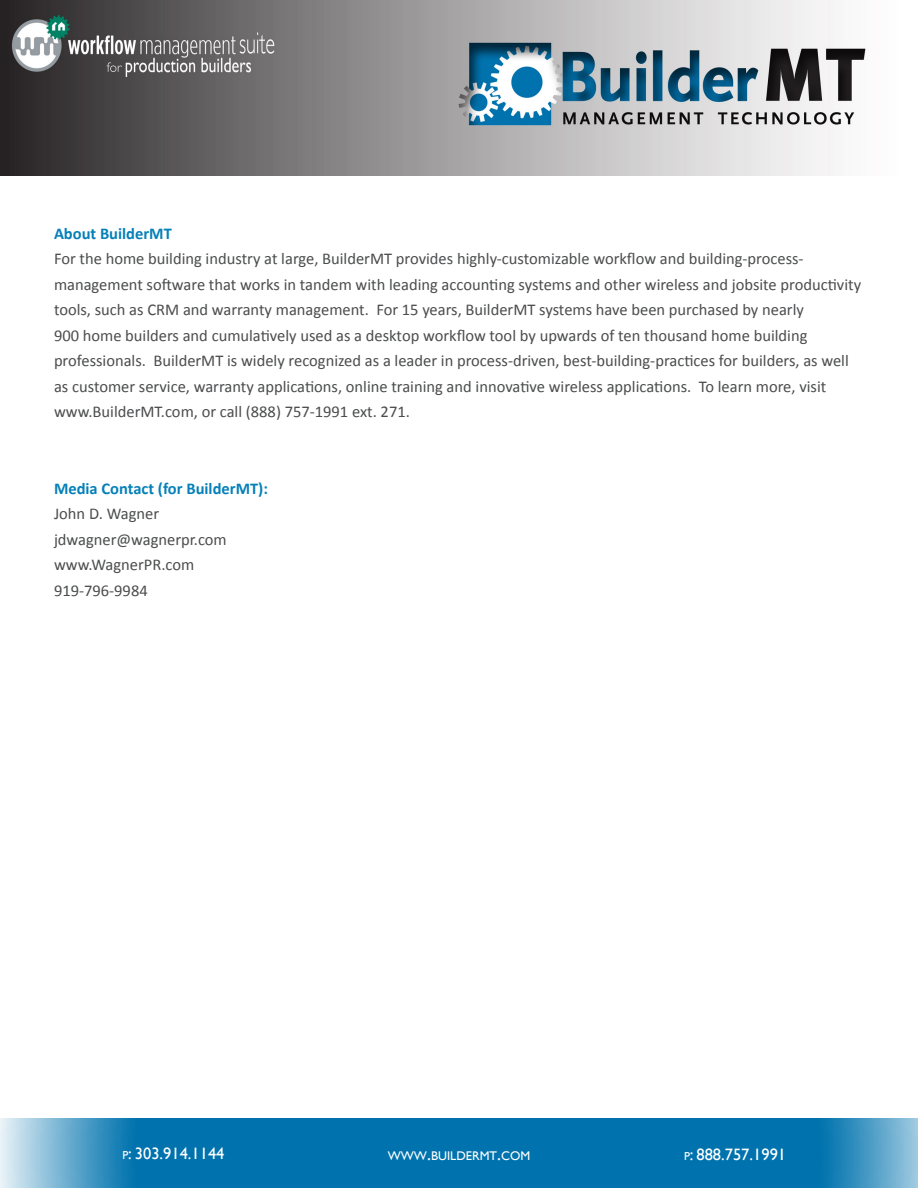
<style>
.page{position:relative;width:918px;height:1188px;background:#fff}
.page>*{position:absolute;margin:0;border:0;box-sizing:border-box;transform-origin:0 0}
.t1{font:16.5px/25.5px "Calibri";color:#4b4c4d}
.t2{font:700 16.5px "Calibri";color:#0580b8}
.t3{font:16.5px "Gill Sans";color:#fff}
.t4{font:12.6px "Gill Sans";color:#fff}
.s1{font-size:11.55px}
.s2{font-size:18px}
</style>
<div class="page">
<img style="left:0;top:0;width:866px;height:175px">
<svg style="left:0;top:1118px;width:918px;height:70px;background:#1880b5"></svg>
<p class="t2" style="left:54px;top:223px;width:119px">About BuilderMT</p>
<p class="t1" style="left:54px;top:246px;width:809px">For the home building industry at large, BuilderMT provides highly-customizable workflow and building-process&shy;management software that works in tandem with leading accounting systems and other wireless and jobsite productivity tools, such as CRM and warranty management. For 15 years, BuilderMT systems have been purchased by nearly<br>900 home builders and cumulatively used as a desktop workflow tool by upwards of ten thousand home building professionals. BuilderMT is widely recognized as a leader in process-driven, best-building-practices for builders, as well as customer service, warranty applications, online training and innovative wireless applications. To learn more, visit</p>
<p class="t1" style="left:54px;top:399px;width:357px">www.BuilderMT.com, or call (888) 757-1991 ext. 271.</p>
<p class="t2" style="left:54px;top:478px;width:215px">Media Contact (for BuilderMT):</p>
<p class="t1" style="left:54px;top:501px;width:107px">John D. Wagner</p>
<p class="t1" style="left:54px;top:526px;width:174px">jdwagner@wagnerpr.com</p>
<p class="t1" style="left:54px;top:552px;width:142px">www.WagnerPR.com</p>
<p class="t1" style="left:54px;top:577px;width:95px">919-796-9984</p>
<p class="t3" style="left:122px;top:1144px;width:104px"><span class="s1">P</span>: 303.914.1144</p>
<p class="t4" style="left:388px;top:1149px;width:144px">WWW<span class="s2">.</span>BUILDERMT<span class="s2">.</span>COM</p>
<p class="t3" style="left:684px;top:1145px;width:104px"><span class="s1">P</span>: 888.757.1991</p>
</div>
